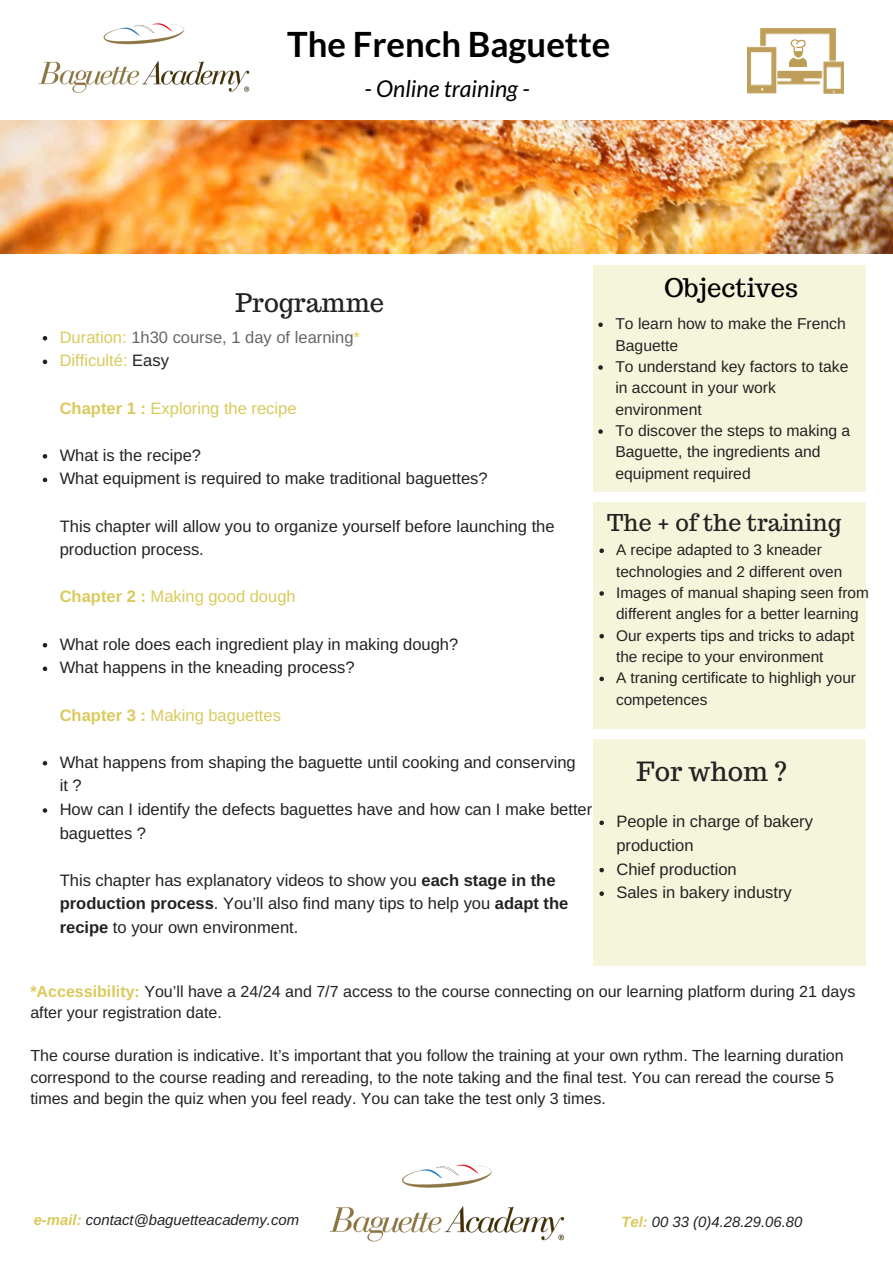
<style>
.page{position:relative;width:893px;height:1263px;background:#fff}
.page>*{position:absolute;margin:0;border:0;box-sizing:border-box;transform-origin:0 0}
.t1{font:700 34.65px "Lato";color:#000}
.t2{font:26.4px "Trocchi";color:#222}
.t3{font:25.65px "Trocchi";color:#000}
.t4{font:25.5px "Trocchi";color:#222}
.t5{font:23.1px "Trocchi";color:#222}
.t6{font:italic 23.1px "Lato";color:#000}
.t7{font:16.5px/23.5px "Arimo";color:#222}
.t8{font:16.5px "Arimo";color:#d9ca5a}
.t9{font:16.5px/23.5px "Arimo";color:#666}
.t10{font:16.05px/21.3px "Arimo";color:#222}
.t11{font:15.75px/21.3px "Arimo";color:#222}
.t12{font:15.3px/21.3px "Arimo";color:#222}
.t13{font:italic 14.85px "Arimo";color:#222}
.s1{color:#d9ca5a}
.s2{color:#222}
.s3{font-weight:700}
.s4{font-weight:700;color:#d9ca5a}
</style>
<div class="page">
<img style="left:747px;top:28px;width:97px;height:65px">
<img style="left:789px;top:39px;width:17px;height:27px">
<img style="left:329px;top:1164px;width:236px;height:78px">
<div style="left:594px;top:265px;width:272px;height:226px;background:#f5f5dc"></div>
<div style="left:594px;top:502px;width:272px;height:226px;background:#f5f5dc"></div>
<div style="left:594px;top:739px;width:272px;height:226px;background:#f5f5dc"></div>
<svg style="left:43px;top:336px;width:4px;height:4px"></svg>
<svg style="left:43px;top:360px;width:4px;height:4px"></svg>
<svg style="left:43px;top:454px;width:4px;height:4px"></svg>
<svg style="left:43px;top:478px;width:4px;height:4px"></svg>
<svg style="left:43px;top:643px;width:4px;height:4px"></svg>
<svg style="left:43px;top:666px;width:4px;height:5px"></svg>
<svg style="left:43px;top:761px;width:4px;height:4px"></svg>
<svg style="left:43px;top:808px;width:4px;height:5px"></svg>
<svg style="left:598px;top:322px;width:4px;height:5px"></svg>
<svg style="left:598px;top:365px;width:4px;height:5px"></svg>
<svg style="left:598px;top:429px;width:4px;height:5px"></svg>
<svg style="left:599px;top:548px;width:5px;height:5px"></svg>
<svg style="left:599px;top:591px;width:5px;height:5px"></svg>
<svg style="left:599px;top:634px;width:5px;height:4px"></svg>
<svg style="left:599px;top:677px;width:5px;height:4px"></svg>
<svg style="left:599px;top:820px;width:5px;height:5px"></svg>
<svg style="left:599px;top:868px;width:5px;height:4px"></svg>
<svg style="left:599px;top:891px;width:5px;height:5px"></svg>
<img style="left:38px;top:23px;width:212px;height:70px">
<img style="left:0;top:120px;width:892px;height:134px">
<h1 class="t1" style="left:287px;top:23px;width:324px">The French Baguette</h1>
<h3 class="t6" style="left:364px;top:74px;width:167px">- Online training -</h3>
<h3 class="t4" style="left:235px;top:286px;width:150px">Programme</h3>
<p class="t9" style="left:60px;top:325px;width:302px"><span class="s1">Duration:</span> 1h30 course, 1 day of learning<span class="s1">*<br>Difficulté:</span> <span class="s2">Easy</span></p>
<p class="t8" style="left:60px;top:399px;width:238px"><span class="s3">Chapter 1 :</span> Exploring the recipe</p>
<p class="t7" style="left:60px;top:443px;width:429px">What is the recipe?<br>What equipment is required to make traditional baguettes?</p>
<p class="t7" style="left:60px;top:514px;width:496px">This chapter will allow you to organize yourself before launching the production process.</p>
<p class="t8" style="left:60px;top:587px;width:237px"><span class="s3">Chapter 2 :</span> Making good dough</p>
<p class="t7" style="left:60px;top:632px;width:400px">What role does each ingredient play in making dough?<br>What happens in the kneading process?</p>
<p class="t8" style="left:60px;top:705px;width:223px"><span class="s3">Chapter 3 :</span> Making baguettes</p>
<p class="t7" style="left:60px;top:750px;width:534px">What happens from shaping the baguette until cooking and conserving<br>it ?<br>How can I identify the defects baguettes have and how can I make better baguettes ?</p>
<p class="t7" style="left:60px;top:868px;width:510px">This chapter has explanatory videos to show you <span class="s3">each stage in the production process</span>. You’ll also find many tips to help you <span class="s3">adapt the recipe</span> to your own environment.</p>
<h3 class="t3" style="left:664px;top:270px;width:135px">Objectives</h3>
<p class="t11" style="left:615px;top:313px;width:236px">To learn how to make the French<br>Baguette<br>To understand key factors to take in account in your work environment<br>To discover the steps to making a<br>Baguette, the ingredients and equipment required</p>
<h3 class="t5" style="left:607px;top:508px;width:236px">The + of the training</h3>
<p class="t12" style="left:616px;top:539px;width:254px">A recipe adapted to 3 kneader technologies and 2 different oven<br>Images of manual shaping seen from different angles for a better learning<br>Our experts tips and tricks to adapt the recipe to your environment<br>A traning certificate to highligh your competences</p>
<h2 class="t2" style="left:636px;top:754px;width:152px">For whom ?</h2>
<p class="t7" style="left:616px;top:810px;width:198px">People in charge of bakery production<br>Chief production<br>Sales in bakery industry</p>
<p class="t10" style="left:30px;top:981px;width:826px"><span class="s4">*Accessibility:</span> You’ll have a 24/24 and 7/7 access to the course connecting on our learning platform during 21 days after your registration date.</p>
<p class="t10" style="left:30px;top:1045px;width:814px">The course duration is indicative. It’s important that you follow the training at your own rythm. The learning duration correspond to the course reading and rereading, to the note taking and the final test. You can reread the course 5 times and begin the quiz when you feel ready. You can take the test only 3 times.</p>
<p class="t13" style="left:34px;top:1212px;width:267px"><span class="s4">e-mail:</span> contact@baguetteacademy.com</p>
<p class="t13" style="left:621px;top:1213px;width:182px"><span class="s4">Tel:</span> 00 33 (0)4.28.29.06.80</p>
</div>
